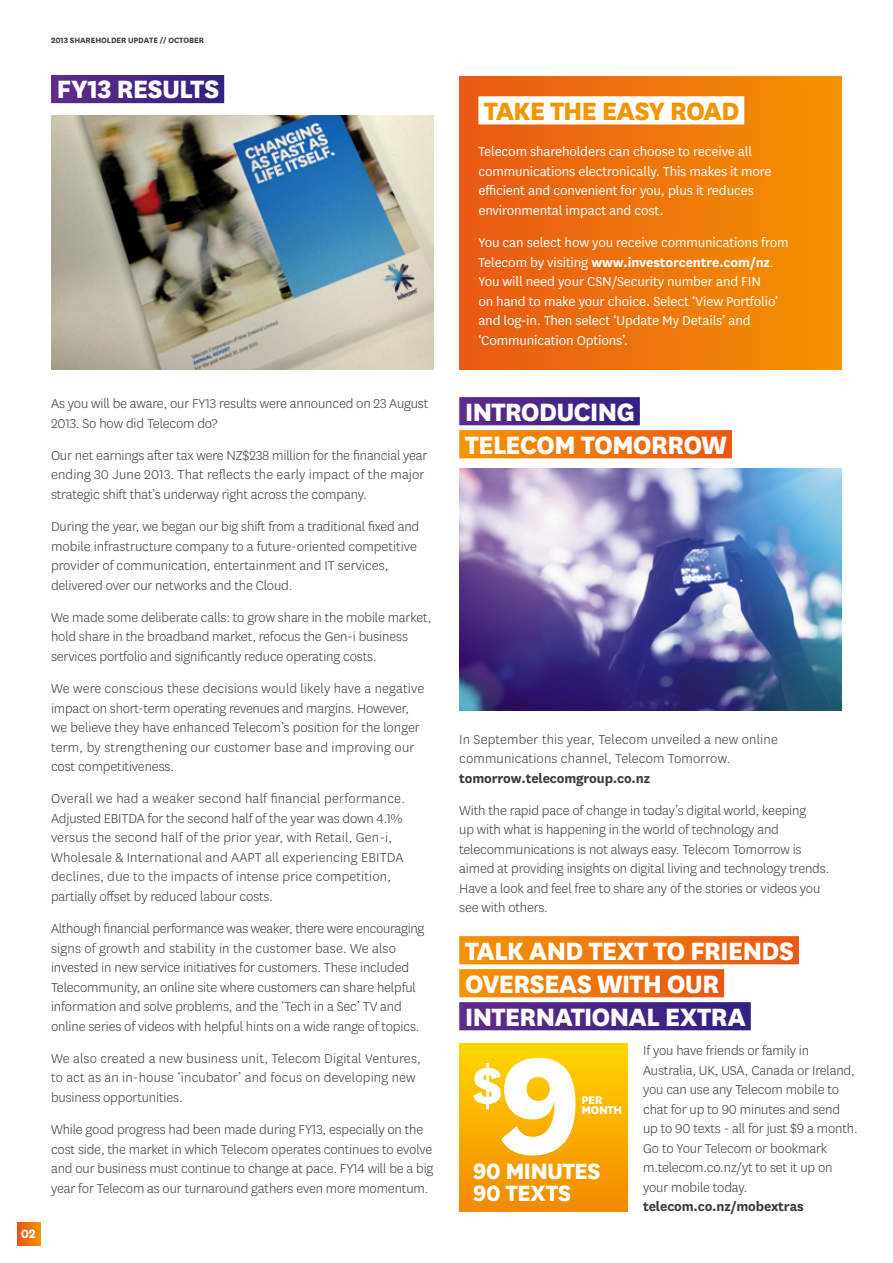
<style>
.page{position:relative;width:893px;height:1263px;background:#fff}
.page>*{position:absolute;margin:0;border:0;box-sizing:border-box;transform-origin:0 0}
.t1{font:800 159.3px "Telecom National";color:#fff}
.t2{font:800 58.8px "Telecom National";color:#fff}
.t3{font:800 29.4px "Telecom National";letter-spacing:-.035em;color:#fff}
.t4{font:800 29.4px "Telecom National";color:#f49400}
.t5{font:800 25.95px/21.5px "Telecom National";letter-spacing:-.035em;color:#fff}
.t6{font:300 15px/19.5px "Telecom National";letter-spacing:-.01em;color:#3c3c3e}
.t7{font:300 15px/19.5px "Telecom National";letter-spacing:.01em;color:#3c3c3e}
.t8{font:15px/19.5px "Telecom National";letter-spacing:-.01em;color:#fff}
.t9{font:700 15px "Telecom National";letter-spacing:-.01em;color:#3c3c3e}
.t10{font:700 14.1px "Telecom National";color:#fff}
.t11{font:800 13.05px "Telecom National";letter-spacing:-.03em;color:#fff}
.t12{font:700 9px "Telecom National";letter-spacing:-.01em;color:#3c3c3e}
.s1{font-weight:700}
.s2{font-weight:300}
</style>
<div class="page">
<div style="left:51px;top:75px;width:173px;height:28px;background:linear-gradient(to right,#5f2c88,#322081)"></div>
<div style="left:459px;top:397px;width:181px;height:28px;background:linear-gradient(to right,#5f2c88,#322081)"></div>
<div style="left:459px;top:430px;width:273px;height:28px;background:linear-gradient(to right,#f49400,#e95816)"></div>
<div style="left:459px;top:936px;width:340px;height:28px;background:linear-gradient(to right,#f49400,#e95816)"></div>
<div style="left:459px;top:969px;width:265px;height:28px;background:linear-gradient(to right,#f49401,#e95816)"></div>
<div style="left:459px;top:1002px;width:292px;height:28px;background:linear-gradient(to right,#5f2c88,#322081)"></div>
<div style="left:18px;top:1222px;width:22px;height:23px;background:linear-gradient(to right,#e95816,#f28d03)"></div>
<div style="left:459px;top:77px;width:383px;height:293px;background:linear-gradient(to right,#e95816,#f49301)"></div>
<div style="left:478px;top:96px;width:266px;height:28px;background:#fff"></div>
<img style="left:459px;top:469px;width:383px;height:241px">
<div style="left:460px;top:1044px;width:168px;height:167px;background:linear-gradient(to bottom,#ffd700,#f28800)"></div>
<img style="left:51px;top:116px;width:383px;height:254px">
<p class="t12" style="left:51px;top:34px;width:154px">2013 SHAREHOLDER UPDATE // OCTOBER</p>
<h3 class="t3" style="left:57px;top:68px;width:76px">FY13 RESULTS</h3>
<p class="t10" style="left:21px;top:1224px;width:17px">02</p>
<p class="t6" style="left:51px;top:393px;width:379px">As you will be aware, our FY13 results were announced on 23 August<br>2013. So how did Telecom do?</p>
<p class="t6" style="left:51px;top:445px;width:378px">Our net earnings after tax were NZ$238 million for the financial year ending 30 June 2013. That reflects the early impact of the major strategic shift that’s underway right across the company.</p>
<p class="t6" style="left:51px;top:516px;width:370px">During the year, we began our big shift from a traditional fixed and mobile infrastructure company to a future-oriented competitive provider of communication, entertainment and IT services, delivered over our networks and the Cloud.</p>
<p class="t6" style="left:51px;top:607px;width:382px">We made some deliberate calls: to grow share in the mobile market, hold share in the broadband market, refocus the Gen-i business services portfolio and significantly reduce operating costs.</p>
<p class="t6" style="left:51px;top:678px;width:375px">We were conscious these decisions would likely have a negative impact on short-term operating revenues and margins. However, we believe they have enhanced Telecom’s position for the longer term, by strengthening our customer base and improving our cost competitiveness.</p>
<p class="t7" style="left:51px;top:788px;width:356px">Overall we had a weaker second half financial performance.<br>Adjusted EBITDA for the second half of the year was down 4.1% versus the second half of the prior year, with Retail, Gen-i, Wholesale &amp; International and AAPT all experiencing EBITDA declines, due to the impacts of intense price competition, partially offset by reduced labour costs.</p>
<p class="t6" style="left:51px;top:918px;width:375px">Although financial performance was weaker, there were encouraging signs of growth and stability in the customer base. We also invested in new service initiatives for customers. These included Telecommunity, an online site where customers can share helpful information and solve problems, and the ‘Tech in a Sec’ TV and online series of videos with helpful hints on a wide range of topics.</p>
<p class="t7" style="left:51px;top:1048px;width:371px">We also created a new business unit, Telecom Digital Ventures, to act as an in-house ‘incubator’ and focus on developing new business opportunities.</p>
<p class="t6" style="left:51px;top:1119px;width:384px">While good progress had been made during FY13, especially on the cost side, the market in which Telecom operates continues to evolve and our business must continue to change at pace. FY14 will be a big year for Telecom as our turnaround gathers even more momentum.</p>
<h3 class="t4" style="left:484px;top:89px;width:134px">TAKE THE EASY</h3>
<h3 class="t4" style="left:670px;top:89px;width:18px">ROAD</h3>
<p class="t8" style="left:478px;top:141px;width:295px">Telecom shareholders can choose to receive all communications electronically. This makes it more efficient and convenient for you, plus it reduces environmental impact and cost.</p>
<p class="t8" style="left:478px;top:232px;width:312px">You can select how you receive communications from Telecom by visiting <span class="s1">www.investorcentre.com/nz</span><span class="s2">.<br></span>You will need your CSN/Security number and FIN<br>on hand to make your choice. Select ‘View Portfolio’ and log-in. Then select ‘Update My Details’ and ‘Communication Options’.</p>
<h3 class="t3" style="left:465px;top:390px;width:17px">INTRODUC</h3>
<h3 class="t3" style="left:590px;top:390px;width:47px">ING</h3>
<h3 class="t3" style="left:465px;top:423px;width:30px">TELECOM</h3>
<h3 class="t3" style="left:581px;top:423px;width:32px">TOMORRO</h3>
<h3 class="t3" style="left:701px;top:423px;width:28px">W</h3>
<p class="t7" style="left:459px;top:729px;width:320px">In September this year, Telecom unveiled a new online communications channel, Telecom Tomorrow.</p>
<p class="t9" style="left:459px;top:767px;width:192px">tomorrow.telecomgroup.co.nz</p>
<p class="t6" style="left:459px;top:800px;width:372px">With the rapid pace of change in today’s digital world, keeping<br>up with what is happening in the world of technology and telecommunications is not always easy. Telecom Tomorrow is aimed at providing insights on digital living and technology trends.<br>Have a look and feel free to share any of the stories or videos you see with others.</p>
<h3 class="t3" style="left:465px;top:929px;width:83px">TAL K AND</h3>
<h3 class="t3" style="left:588px;top:929px;width:156px">TEXT TO FRIENDS</h3>
<h3 class="t3" style="left:465px;top:962px;width:50px">OVERSEAS</h3>
<h3 class="t3" style="left:597px;top:962px;width:88px">WITH OUR</h3>
<h3 class="t3" style="left:465px;top:995px;width:16px">INTERNAT</h3>
<h3 class="t3" style="left:584px;top:995px;width:26px">IONAL</h3>
<h3 class="t3" style="left:665px;top:995px;width:50px">EXTRA</h3>
<h2 class="t2" style="left:471px;top:1043px;width:33px">$</h2>
<h1 class="t1" style="left:497px;top:990px;width:87px">9</h1>
<p class="t11" style="left:582px;top:1090px;width:22px">PER</p>
<p class="t11" style="left:582px;top:1101px;width:40px">MONTH</p>
<h3 class="t5" style="left:473px;top:1158px;width:87px">90 MINUTES<br>90 TEXTS</h3>
<p class="t6" style="left:643px;top:1040px;width:216px">If you have friends or family in<br>Australia, UK, USA, Canada or Ireland, you can use any Telecom mobile to chat for up to 90 minutes and send up to 90 texts - all for just $9 a month.<br>Go to Your Telecom or bookmark m.telecom.co.nz/yt to set it up on your mobile today.</p>
<p class="t9" style="left:643px;top:1196px;width:162px">telecom.co.nz/mobextras</p>
</div>
